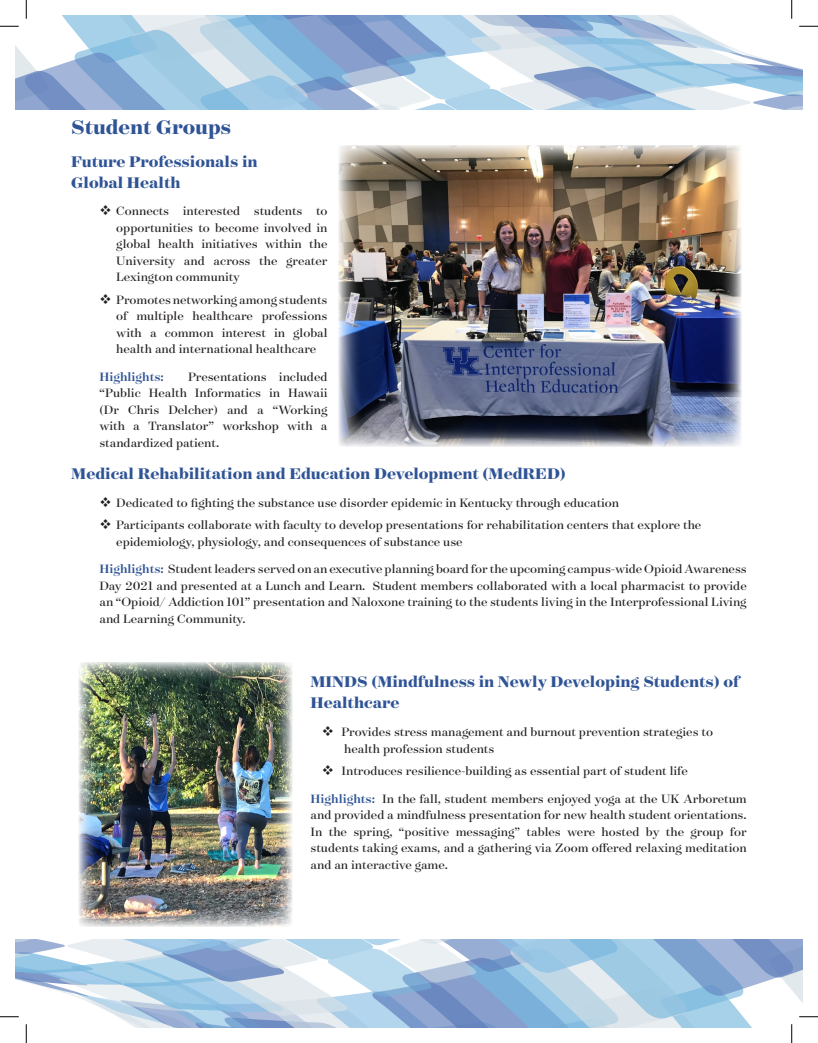
<style>
.page{position:relative;width:818px;height:1043px;background:#fff}
.page>*{position:absolute;margin:0;border:0;box-sizing:border-box;transform-origin:0 0}
.t1{font:700 22.5px "Surveyor Display";color:#2f5496}
.t2{font:700 17.5px/21px "Surveyor Display";color:#2f5496}
.t3{font:13.75px/16.5px "Surveyor Display";color:#231f20;text-align:justify}
.t4{font:500 13.75px "Surveyor Display";color:#2f5496}
.s1{font-weight:500;color:#2f5496}
</style>
<div class="page">
<img style="left:339px;top:145px;width:402px;height:301px">
<img style="left:78px;top:662px;width:214px;height:264px">
<svg style="left:0;top:0;width:818px;height:109px"></svg>
<svg style="left:0;top:939px;width:818px;height:103px"></svg>
<p class="t1" style="left:71px;top:113px;width:161px">Student Groups</p>
<p class="t2" style="left:71px;top:150px;width:188px">Future Professionals in<br>Global Health</p>
<p class="t3" style="left:116px;top:202px;width:213px">Connects interested students to opportunities to become involved in global health initiatives within the University and across the greater Lexington community</p>
<p class="t3" style="left:116px;top:291px;width:213px">Promotes networking among students of multiple healthcare professions with a common interest in global health and international healthcare</p>
<p class="t4" style="left:99px;top:368px;width:66px">Highlights:</p>
<p class="t3" style="left:99px;top:368px;width:229px;text-indent:89px">Presentations included “Public Health Informatics in Hawaii (Dr Chris Delcher) and a “Working with a Translator” workshop with a standardized patient.</p>
<p class="t2" style="left:71px;top:463px;width:496px">Medical Rehabilitation and Education Development (MedRED)</p>
<p class="t3" style="left:116px;top:491px;width:586px;line-height:22.1px">Dedicated to fighting the substance use disorder epidemic in Kentucky through education<br>Participants collaborate with faculty to develop presentations for rehabilitation centers that explore the</p>
<p class="t3" style="left:99px;top:527px;width:648px;line-height:27.8px;text-indent:17px">epidemiology, physiology, and consequences of substance use<br><span class="s1">Highlights:</span> Student leaders served on an executive planning board for the upcoming campus-wide Opioid Awareness</p>
<p class="t3" style="left:99px;top:577px;width:648px">Day 2021 and presented at a Lunch and Learn. Student members collaborated with a local pharmacist to provide an “Opioid/ Addiction 101” presentation and Naloxone training to the students living in the Interprofessional Living and Learning Community.</p>
<p class="t2" style="left:310px;top:671px;width:430px">MINDS (Mindfulness in Newly Developing Students) of<br>Healthcare</p>
<p class="t3" style="left:341px;top:723px;width:373px">Provides stress management and burnout prevention strategies to health profession students</p>
<p class="t3" style="left:310px;top:756px;width:437px;line-height:27.8px;text-indent:31px">Introduces resilience-building as essential part of student life<br><span class="s1">Highlights:</span> In the fall, student members enjoyed yoga at the UK Arboretum</p>
<p class="t3" style="left:310px;top:806px;width:437px">and provided a mindfulness presentation for new health student orientations.<br>In the spring, “positive messaging” tables were hosted by the group for students taking exams, and a gathering via Zoom offered relaxing meditation and an interactive game.</p>
</div>
